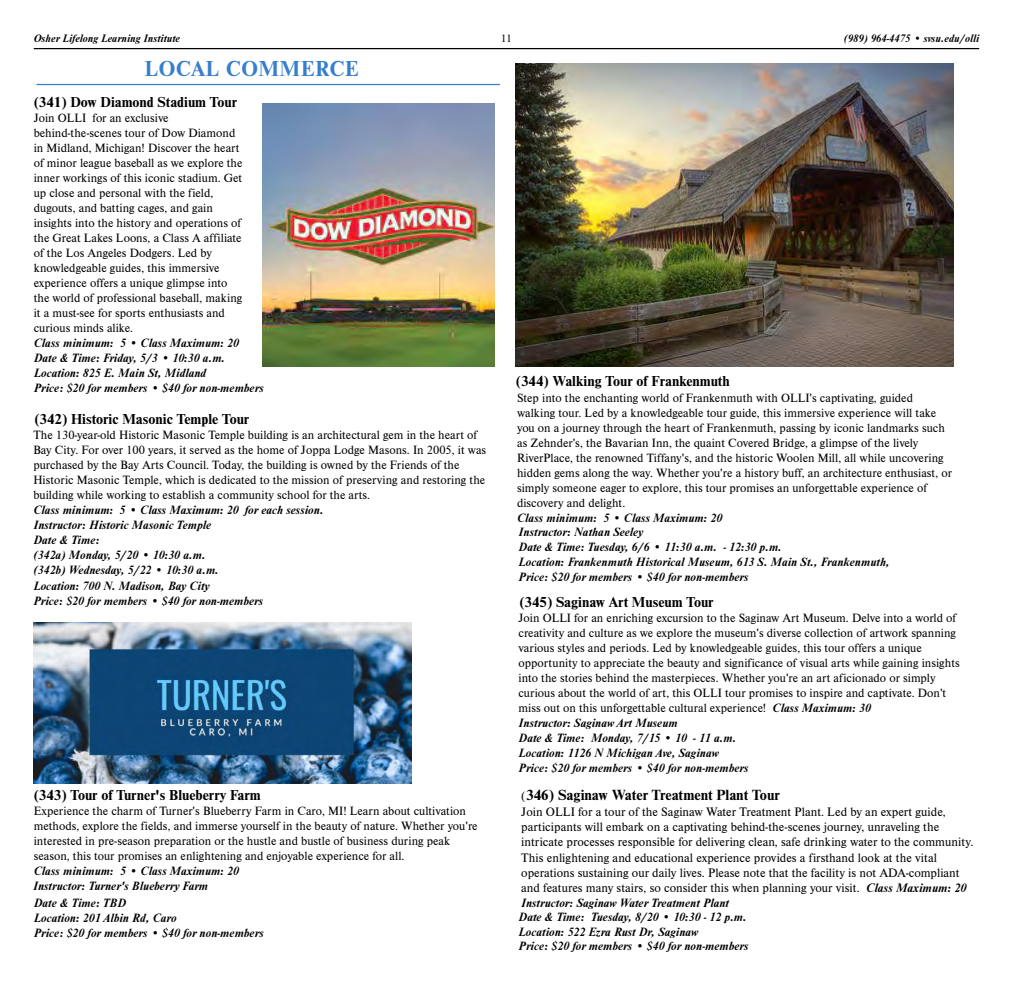
<style>
.page{position:relative;width:1013px;height:990px;background:#fff}
.page>*{position:absolute;margin:0;border:0;box-sizing:border-box;transform-origin:0 0}
.t1{font:700 22.5px "Nimbus Rom D";letter-spacing:.035em;color:#377fcc}
.t2{font:700 15.25px "Nimbus Rom D";color:#000}
.t3{font:700 15px "Nimbus Rom D";color:#000}
.t4{font:12.75px/15.4px "Nimbus Rom D";color:#000}
.t5{font:12.5px/15px "Nimbus Rom D";color:#000}
.t6{font:italic 700 12.5px/15px "Nimbus Rom D";color:#000}
.t7{font:italic 700 11.25px "Nimbus Rom D";color:#000}
.t8{font:11.25px "Nimbus Rom D";color:#000}
.s1{font-weight:700;font-style:italic}
.s2{font-weight:400;font-size:12.75px}
</style>
<div class="page">
<hr style="left:34px;top:48px;width:945px;height:1px;background:#000">
<hr style="left:37px;top:84px;width:463px;height:1px;background:#377fcc">
<img style="left:263px;top:103px;width:231px;height:264px">
<img style="left:516px;top:64px;width:437px;height:302px">
<img style="left:33px;top:622px;width:379px;height:162px">
<p class="t7" style="left:34px;top:31px;width:148px">Osher Lifelong Learning Institute</p>
<p class="t8" style="left:501px;top:31px;width:12px">11</p>
<p class="t7" style="left:844px;top:31px;width:137px">(989) 964-4475 • svsu.edu/olli</p>
<h1 class="t1" style="left:145px;top:54px;width:215px">LOCAL COMMERCE</h1>
<p class="t3" style="left:34px;top:92px;width:205px">(341) Dow Diamond Stadium Tour</p>
<p class="t5" style="left:34px;top:110px;width:210px">Join OLLI for an exclusive behind-the-scenes tour of Dow Diamond in Midland, Michigan! Discover the heart of minor league baseball as we explore the inner workings of this iconic stadium. Get up close and personal with the field, dugouts, and batting cages, and gain insights into the history and operations of the Great Lakes Loons, a Class A affiliate of the Los Angeles Dodgers. Led by knowledgeable guides, this immersive experience offers a unique glimpse into the world of professional baseball, making it a must-see for sports enthusiasts and curious minds alike.</p>
<p class="t6" style="left:34px;top:335px;width:207px">Class minimum: 5 • Class Maximum: 20</p>
<p class="t6" style="left:34px;top:350px;width:231px">Date &amp; Time: Friday, 5/3 • 10:30 a.m.<br>Location: 825 E. Main St, Midland<br>Price: $20 for members • $40 for non-members</p>
<p class="t3" style="left:34px;top:409px;width:216px">(342) Historic Masonic Temple Tour</p>
<p class="t5" style="left:33px;top:427px;width:454px">The 130-year-old Historic Masonic Temple building is an architectural gem in the heart of Bay City. For over 100 years, it served as the home of Joppa Lodge Masons. In 2005, it was purchased by the Bay Arts Council. Today, the building is owned by the Friends of the Historic Masonic Temple, which is dedicated to the mission of preserving and restoring the building while working to establish a community school for the arts.</p>
<p class="t6" style="left:33px;top:502px;width:292px">Class minimum: 5 • Class Maximum: 20 for each session.<br>Instructor: Historic Masonic Temple<br>Date &amp; Time:<br>(342a) Monday, 5/20 • 10:30 a.m.<br>(342b) Wednesday, 5/22 • 10:30 a.m.</p>
<p class="t6" style="left:33px;top:578px;width:231px;line-height:14.5px">Location: 700 N. Madison, Bay City<br>Price: $20 for members • $40 for non-members</p>
<p class="t3" style="left:34px;top:785px;width:228px">(343) Tour of Turner's Blueberry Farm</p>
<p class="t5" style="left:34px;top:803px;width:445px">Experience the charm of Turner's Blueberry Farm in Caro, MI! Learn about cultivation methods, explore the fields, and immerse yourself in the beauty of nature. Whether you're interested in pre-season preparation or the hustle and bustle of business during peak season, this tour promises an enlightening and enjoyable experience for all.</p>
<p class="t6" style="left:34px;top:863px;width:207px">Class minimum: 5 • Class Maximum: 20</p>
<p class="t6" style="left:34px;top:895px;width:231px">Date &amp; Time: TBD<br>Location: 201 Albin Rd, Caro<br>Price: $20 for members • $40 for non-members</p>
<p class="t6" style="left:33px;top:878px;width:177px">Instructor: Turner's Blueberry Farm</p>
<p class="t3" style="left:516px;top:372px;width:215px">(344) Walking Tour of Frankenmuth</p>
<p class="t5" style="left:517px;top:390px;width:436px">Step into the enchanting world of Frankenmuth with OLLI's captivating, guided walking tour. Led by a knowledgeable tour guide, this immersive experience will take you on a journey through the heart of Frankenmuth, passing by iconic landmarks such as Zehnder's, the Bavarian Inn, the quaint Covered Bridge, a glimpse of the lively RiverPlace, the renowned Tiffany's, and the historic Woolen Mill, all while uncovering hidden gems along the way. Whether you're a history buff, an architecture enthusiast, or simply someone eager to explore, this tour promises an unforgettable experience of discovery and delight.</p>
<p class="t6" style="left:517px;top:510px;width:374px">Class minimum: 5 • Class Maximum: 20<br>Instructor: Nathan Seeley<br>Date &amp; Time: Tuesday, 6/6 • 11:30 a.m. - 12:30 p.m.<br>Location: Frankenmuth Historical Museum, 613 S. Main St., Frankenmuth, Price: $20 for members • $40 for non-members</p>
<p class="t3" style="left:519px;top:592px;width:196px">(345) Saginaw Art Museum Tour</p>
<p class="t5" style="left:518px;top:610px;width:443px">Join OLLI for an enriching excursion to the Saginaw Art Museum. Delve into a world of creativity and culture as we explore the museum's diverse collection of artwork spanning various styles and periods. Led by knowledgeable guides, this tour offers a unique opportunity to appreciate the beauty and significance of visual arts while gaining insights into the stories behind the masterpieces. Whether you're an art aficionado or simply curious about the world of art, this OLLI tour promises to inspire and captivate. Don't miss out on this unforgettable cultural experience! <span class="s1">Class Maximum: 30</span></p>
<p class="t6" style="left:518px;top:730px;width:231px">Date &amp; Time: Monday, 7/15 • 10 - 11 a.m.<br>Location: 1126 N Michigan Ave, Saginaw<br>Price: $20 for members • $40 for non-members</p>
<p class="t6" style="left:518px;top:715px;width:161px">Instructor: Saginaw Art Museum</p>
<p class="t2" style="left:521px;top:785px;width:260px"><span class="s2">(</span>346) Saginaw Water Treatment Plant Tour</p>
<p class="t4" style="left:521px;top:803px;width:453px">Join OLLI for a tour of the Saginaw Water Treatment Plant. Led by an expert guide, participants will embark on a captivating behind-the-scenes journey, unraveling the intricate processes responsible for delivering clean, safe drinking water to the community.<br>This enlightening and educational experience provides a firsthand look at the vital operations sustaining our daily lives. Please note that the facility is not ADA-compliant and features many stairs, so consider this when planning your visit. <span class="s1">Class Maximum: 20</span></p>
<p class="t6" style="left:518px;top:895px;width:231px;line-height:14.5px">Instructor: Saginaw Water Treatment Plant Date &amp; Time: Tuesday, 8/20 • 10:30 - 12 p.m.<br>Location: 522 Ezra Rust Dr, Saginaw<br>Price: $20 for members • $40 for non-members</p>
</div>
